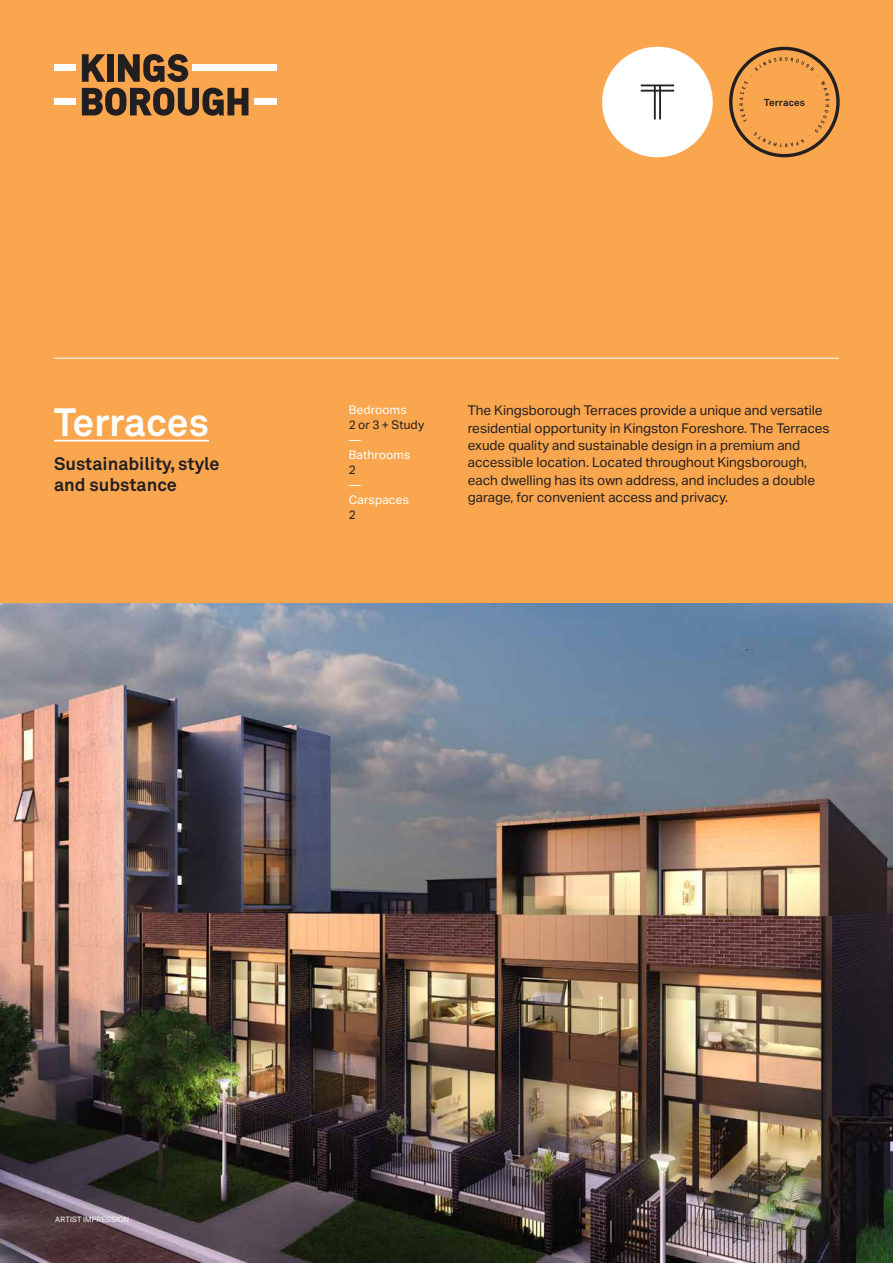
<style>
.page{position:relative;width:893px;height:1263px;background:#fff}
.page>*{position:absolute;margin:0;border:0;box-sizing:border-box;transform-origin:0 0}
.t1{font:700 39px "Akkurat";color:#fff}
.t2{font:700 18px/21px "Akkurat";color:#231f20}
.t3{font:13.5px/17.2px "Aktiv Grotesk";color:#231f20}
.t4{font:12px/15px "Aktiv Grotesk";letter-spacing:.015em;color:#fff}
.t5{font:12px "Aktiv Grotesk";letter-spacing:.015em;color:#231f20}
.t6{font:700 9.9px "Akkurat";letter-spacing:.01em;color:#231f20}
.t7{font:7.5px "Aktiv Grotesk";letter-spacing:.02em;color:#fff}
</style>
<div class="page">
<div style="left:0;top:0;width:893px;height:668px;background:#faa64f"></div>
<img style="left:0;top:604px;width:893px;height:659px">
<hr style="left:54px;top:440px;width:155px;height:1px;background:#fff">
<div style="left:602px;top:47px;width:111px;height:110px;background:#fff;border-radius:50%"></div>
<svg style="left:641px;top:85px;width:33px;height:34px"></svg>
<svg style="left:729px;top:47px;width:111px;height:110px"></svg>
<div style="left:54px;top:98px;width:22px;height:7px;background:#fff"></div>
<div style="left:192px;top:65px;width:85px;height:6px;background:#fff"></div>
<div style="left:54px;top:65px;width:22px;height:6px;background:#fff"></div>
<svg style="left:82px;top:54px;width:23px;height:28px"></svg>
<div style="left:107px;top:54px;width:7px;height:28px;background:#231f20"></div>
<div style="left:255px;top:98px;width:22px;height:7px;background:#fff"></div>
<svg style="left:82px;top:88px;width:166px;height:28px"></svg>
<svg style="left:118px;top:54px;width:70px;height:28px"></svg>
<hr style="left:54px;top:358px;width:785px;height:1px;background:#fff">
<h1 class="t1" style="left:54px;top:398px;width:156px">Terraces</h1>
<h2 class="t2" style="left:54px;top:453px;width:167px">Sustainability, style and substance</h2>
<p class="t6" style="left:764px;top:96px;width:42px">Terraces</p>
<p class="t4" style="left:349px;top:402px;width:59px">Bedrooms</p>
<p class="t5" style="left:349px;top:418px;width:77px">2 or 3 + Study</p>
<p class="t4" style="left:349px;top:432px;width:63px">—<br>Bathrooms</p>
<p class="t5" style="left:349px;top:463px;width:9px">2</p>
<p class="t4" style="left:349px;top:477px;width:62px">—<br>Carspaces</p>
<p class="t5" style="left:349px;top:508px;width:9px">2</p>
<p class="t3" style="left:468px;top:402px;width:363px">The Kingsborough Terraces provide a unique and versatile residential opportunity in Kingston Foreshore. The Terraces exude quality and sustainable design in a premium and accessible location. Located throughout Kingsborough, each dwelling has its own address, and includes a double garage, for convenient access and privacy.</p>
<p class="t7" style="left:55px;top:1215px;width:75px">ARTIST IMPRESSION</p>
</div>
